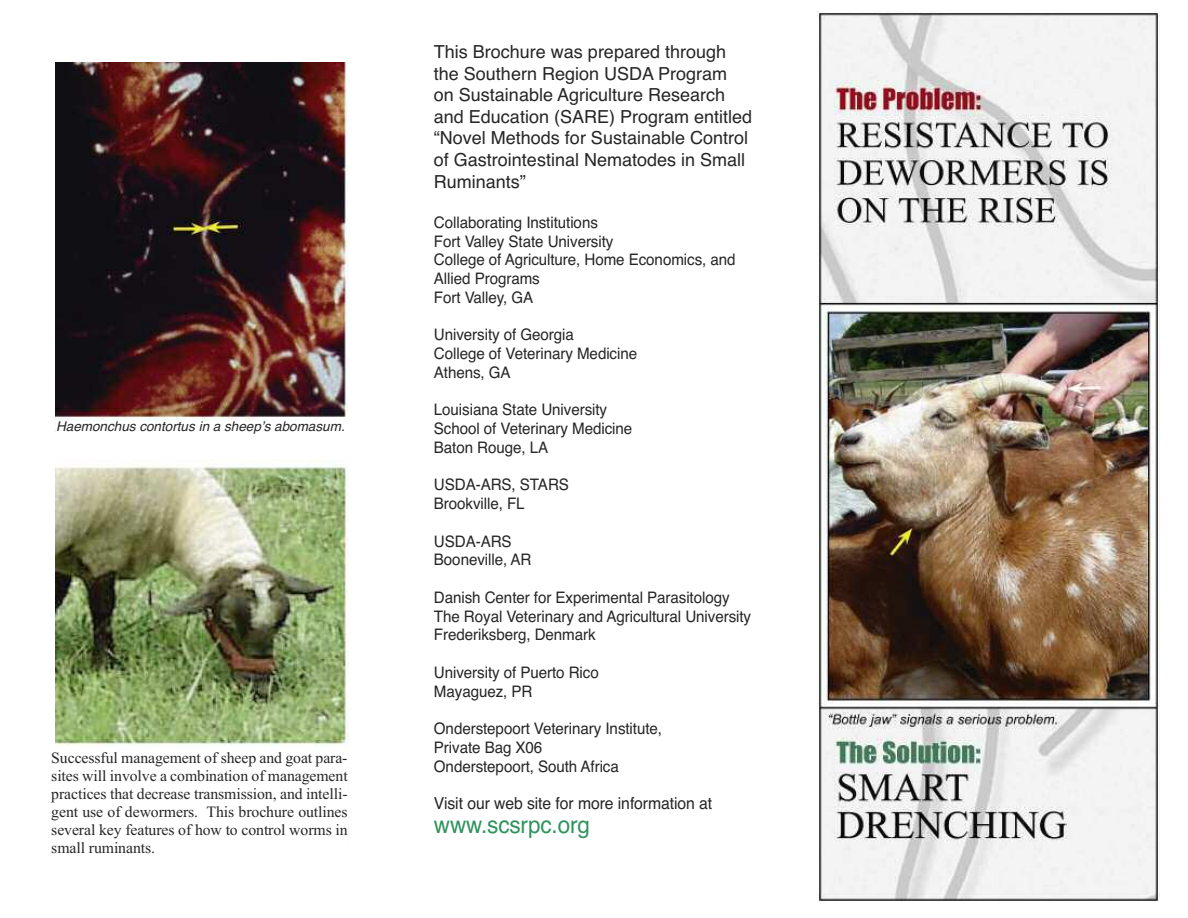
<style>
.page{position:relative;width:1188px;height:918px;background:#fff}
.page>*{position:absolute;margin:0;border:0;box-sizing:border-box;transform-origin:0 0}
.t1{font:23.7px "Helvetica";letter-spacing:-.005em;color:#2e935d;scale:.95 1}
.t2{font:18px/21.6px "Helvetica";color:#272627}
.t3{font:16.5px "Helvetica";letter-spacing:-.005em;color:#272627;scale:.95 1}
.t4{font:15.9px/18.8px "Helvetica";letter-spacing:-.005em;color:#272627;scale:.95 1}
.t5{font:15.75px/18px "Times New Roman";letter-spacing:-.005em;color:#272627;text-align:justify}
.t6{font:italic 13.5px "Helvetica";color:#272627}
</style>
<div class="page">
<img style="left:818px;top:11px;width:342px;height:891px">
<img style="left:56px;top:63px;width:293px;height:769px">
<div style="left:56px;top:421px;width:299px;height:31px;background:#fff"></div>
<div style="left:51px;top:752px;width:297px;height:138px;background:#fff"></div>
<p class="t6" style="left:56px;top:419px;width:294px">Haemonchus contortus in a sheep’s abomasum.</p>
<p class="t5" style="left:51px;top:749px;width:298px">Successful management of sheep and goat para&shy;sites will involve a combination of management practices that decrease transmission, and intelli&shy;gent use of dewormers. This brochure outlines several key features of how to control worms in small ruminants.</p>
<p class="t2" style="left:434px;top:41px;width:320px">This Brochure was prepared through the Southern Region USDA Program<br>on Sustainable Agriculture Research and Education (SARE) Program entitled “Novel Methods for Sustainable Control of Gastrointestinal Nematodes in Small Ruminants”</p>
<p class="t4" style="left:434px;top:213px;width:319px">Collaborating Institutions<br>Fort Valley State University<br>College of Agriculture, Home Economics, and<br>Allied Programs<br>Fort Valley, GA</p>
<p class="t4" style="left:434px;top:326px;width:215px">University of Georgia<br>College of Veterinary Medicine<br>Athens, GA</p>
<p class="t4" style="left:434px;top:401px;width:210px">Louisiana State University<br>School of Veterinary Medicine<br>Baton Rouge, LA</p>
<p class="t4" style="left:434px;top:476px;width:144px">USDA-ARS, STARS<br>Brookville, FL</p>
<p class="t4" style="left:434px;top:532px;width:104px">USDA-ARS<br>Booneville, AR</p>
<p class="t4" style="left:434px;top:588px;width:335px">Danish Center for Experimental Parasitology<br>The Royal Veterinary and Agricultural University<br>Frederiksberg, Denmark</p>
<p class="t4" style="left:434px;top:663px;width:175px">University of Puerto Rico<br>Mayaguez, PR</p>
<p class="t4" style="left:434px;top:719px;width:242px">Onderstepoort Veterinary Institute,<br>Private Bag X06<br>Onderstepoort, South Africa</p>
<p class="t3" style="left:434px;top:794px;width:294px">Visit our web site for more information at</p>
<h1 class="t1" style="left:434px;top:811px;width:166px">www.scsrpc.org</h1>
</div>
